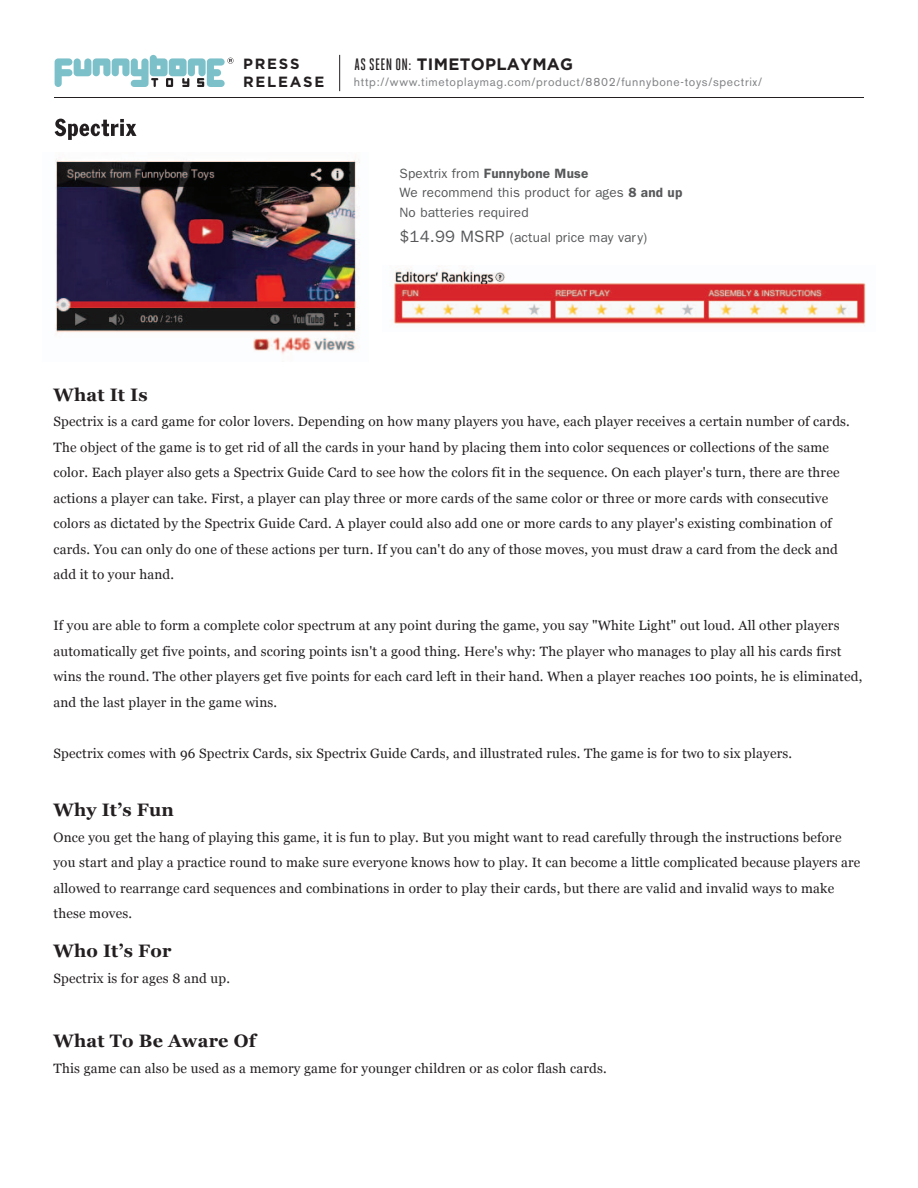
<style>
.page{position:relative;width:918px;height:1188px;background:#fff}
.page>*{position:absolute;margin:0;border:0;box-sizing:border-box;transform-origin:0 0}
.t1{font:700 18px "Georgia";letter-spacing:.015em;color:#231f20}
.t2{font:700 16.5px "Gotham";letter-spacing:.02em;color:#231f20}
.t3{font:700 14.85px/17.7px "Gotham";letter-spacing:.12em;color:#231f20}
.t4{font:13.5px/25.5px "Georgia";letter-spacing:.015em;color:#231f20}
.t5{font:13.5px/19.5px "Franklin Gothic";letter-spacing:.015em;color:#57585a}
.t6{font:12px "Akzidenz Grotesk BE";letter-spacing:.055em;color:#808285}
.s1{font-family:"Heroic Condensed";font-weight:500}
.s2{font-weight:600}
.s3{font-size:16.5px}
</style>
<div class="page">
<svg style="left:55px;top:119px;width:82px;height:21px"></svg>
<hr style="left:54px;top:97px;width:810px;height:1px;background:#231f20">
<svg style="left:55px;top:55px;width:179px;height:32px"></svg>
<hr style="left:339px;top:55px;width:1px;height:36px;background:#231f20">
<img style="left:394px;top:266px;width:472px;height:60px">
<img style="left:55px;top:156px;width:305px;height:198px">
<p class="t3" style="left:243px;top:54px;width:83px">PRESS<br>RELEASE</p>
<p class="t2" style="left:355px;top:55px;width:220px"><span class="s1">AS SEEN ON:</span> TIMETOPLAYMAG</p>
<p class="t6" style="left:354px;top:75px;width:410px">http://www.timetoplaymag.com/product/8802/funnybone-toys/spectrix/</p>
<p class="t5" style="left:400px;top:163px;width:284px">Spextrix from <span class="s2">Funnybone Muse<br></span>We recommend this product for ages <span class="s2">8 and up<br></span>No batteries required</p>
<p class="t5" style="left:400px;top:228px;width:249px"><span class="s3">$14.99 MSRP</span> (actual price may vary)</p>
<h1 class="t1" style="left:53px;top:381px;width:96px">What It Is</h1>
<p class="t4" style="left:53px;top:409px;width:798px">Spectrix is a card game for color lovers. Depending on how many players you have, each player receives a certain number of cards.<br>The object of the game is to get rid of all the cards in your hand by placing them into color sequences or collections of the same color. Each player also gets a Spectrix Guide Card to see how the colors fit in the sequence. On each player's turn, there are three actions a player can take. First, a player can play three or more cards of the same color or three or more cards with consecutive colors as dictated by the Spectrix Guide Card. A player could also add one or more cards to any player's existing combination of cards. You can only do one of these actions per turn. If you can't do any of those moves, you must draw a card from the deck and add it to your hand.</p>
<p class="t4" style="left:53px;top:613px;width:810px">If you are able to form a complete color spectrum at any point during the game, you say "White Light" out loud. All other players automatically get five points, and scoring points isn't a good thing. Here's why: The player who manages to play all his cards first wins the round. The other players get five points for each card left in their hand. When a player reaches 100 points, he is eliminated, and the last player in the game wins.</p>
<p class="t4" style="left:53px;top:740px;width:740px">Spectrix comes with 96 Spectrix Cards, six Spectrix Guide Cards, and illustrated rules. The game is for two to six players.</p>
<h1 class="t1" style="left:53px;top:797px;width:122px">Why It’s Fun</h1>
<p class="t4" style="left:53px;top:824px;width:808px">Once you get the hang of playing this game, it is fun to play. But you might want to read carefully through the instructions before you start and play a practice round to make sure everyone knows how to play. It can become a little complicated because players are allowed to rearrange card sequences and combinations in order to play their cards, but there are valid and invalid ways to make these moves.</p>
<h1 class="t1" style="left:53px;top:938px;width:120px">Who It’s For</h1>
<p class="t4" style="left:53px;top:965px;width:178px">Spectrix is for ages 8 and up.</p>
<h1 class="t1" style="left:53px;top:1028px;width:204px">What To Be Aware Of</h1>
<p class="t4" style="left:53px;top:1055px;width:555px">This game can also be used as a memory game for younger children or as color flash cards.</p>
</div>
